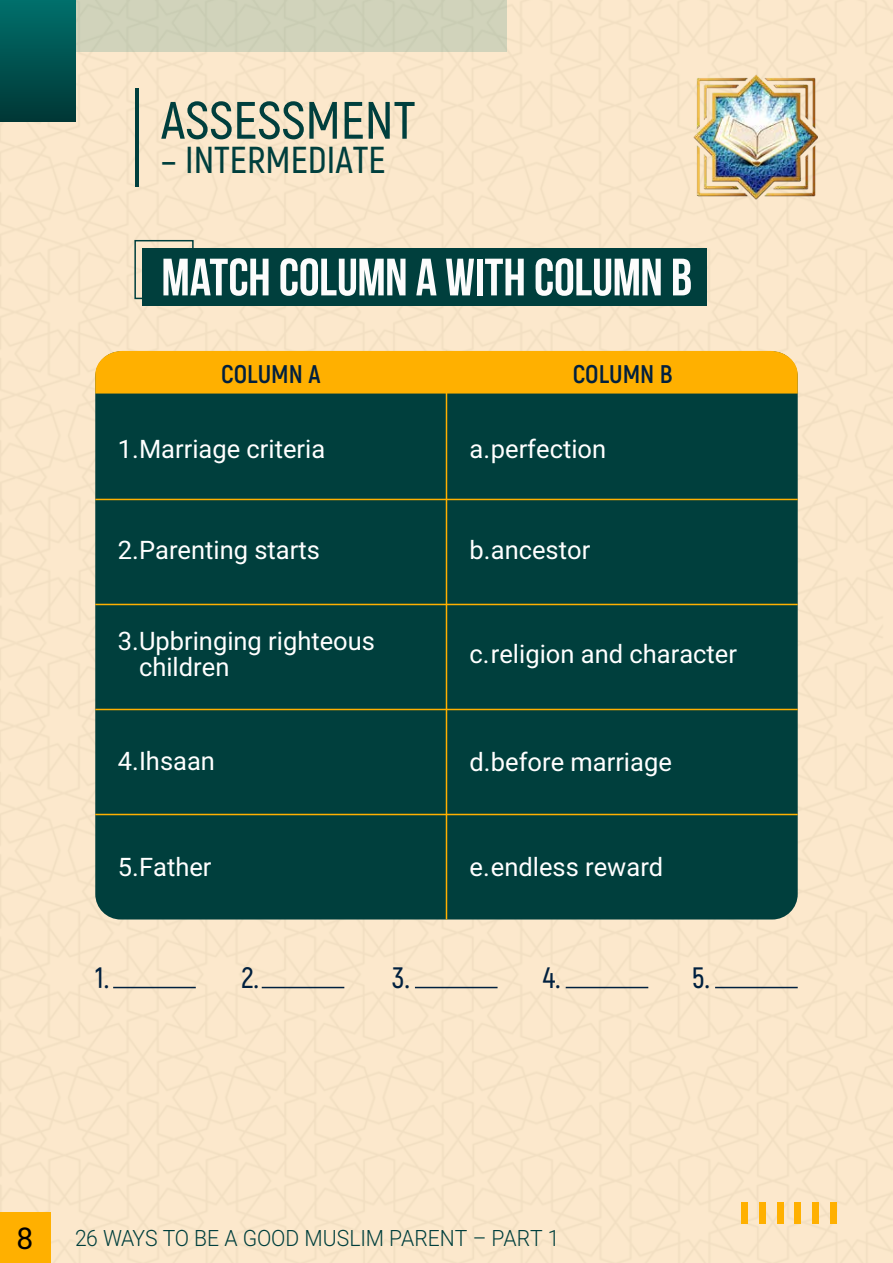
<style>
.page{position:relative;width:893px;height:1263px;background:#fff}
.page>*{position:absolute;margin:0;border:0;box-sizing:border-box;transform-origin:0 0}
.t1{font:700 52.5px "Bebas Neue";letter-spacing:-.005em;color:#fcfcfc}
.t2{font:600 52.5px "Akrobat";color:#003f3d}
.t3{font:600 37.5px "Akrobat";color:#003f3d}
.t4{font:30px "Roboto";color:#000}
.t5{font:600 29.55px "Akrobat";color:#00203f}
.t6{font:25.5px/25.5px "Roboto";color:#fff}
.t7{font:700 25.5px "Akrobat";color:#00203f}
.t8{font:300 22.5px "Roboto";letter-spacing:-.005em;color:#003f3d;scale:.94 1}
</style>
<div class="page">
<img style="left:0;top:0;width:893px;height:1263px">
<div style="left:0;top:0;width:506px;height:51px;background:#d1d3bb"></div>
<div style="left:0;top:0;width:75px;height:121px;background:linear-gradient(to bottom,#00706c,#003735)"></div>
<img style="left:694px;top:75px;width:124px;height:124px">
<div style="left:0;top:1213px;width:50px;height:50px;background:#ffb000"></div>
<div style="left:741px;top:1202px;width:6px;height:21px;background:#ffb000"></div>
<div style="left:759px;top:1202px;width:6px;height:21px;background:#ffb000"></div>
<div style="left:777px;top:1202px;width:6px;height:21px;background:#ffb000"></div>
<div style="left:795px;top:1202px;width:6px;height:21px;background:#ffb000"></div>
<div style="left:813px;top:1202px;width:6px;height:21px;background:#ffb000"></div>
<div style="left:831px;top:1202px;width:6px;height:21px;background:#ffb000"></div>
<hr style="left:113px;top:987px;width:83px;height:1px;background:#00203f">
<hr style="left:262px;top:987px;width:82px;height:1px;background:#00203f">
<hr style="left:415px;top:987px;width:83px;height:1px;background:#00203f">
<hr style="left:566px;top:987px;width:82px;height:1px;background:#00203f">
<hr style="left:715px;top:987px;width:83px;height:1px;background:#00203f">
<div style="left:95px;top:351px;width:703px;height:568px;background:#003f3d;border-radius:25px"></div>
<hr style="left:446px;top:351px;width:1px;height:568px;background:#ffb000">
<div style="left:95px;top:351px;width:703px;height:43px;background:#ffb000"></div>
<hr style="left:95px;top:499px;width:703px;height:1px;background:#ffb000">
<hr style="left:95px;top:604px;width:703px;height:1px;background:#ffb000">
<hr style="left:95px;top:709px;width:703px;height:1px;background:#ffb000">
<hr style="left:95px;top:814px;width:703px;height:1px;background:#ffb000">
<div style="left:134px;top:240px;width:60px;height:59px;border:2px solid #003f3d"></div>
<div style="left:143px;top:248px;width:564px;height:58px;background:#003f3d"></div>
<hr style="left:135px;top:88px;width:4px;height:98px;background:#003f3d">
<h1 class="t2" style="left:161px;top:88px;width:256px">ASSESSMENT</h1>
<h2 class="t3" style="left:161px;top:137px;width:226px">– INTERMEDIATE</h2>
<h1 class="t1" style="left:161px;top:248px;width:532px">MATCH COLUMN A WITH COLUMN B</h1>
<p class="t7" style="left:221px;top:358px;width:101px">COLUMN A</p>
<p class="t7" style="left:573px;top:358px;width:102px">COLUMN B</p>
<p class="t6" style="left:118px;top:435px;width:209px">1. Marriage criteria</p>
<p class="t6" style="left:470px;top:435px;width:138px">a. perfection</p>
<p class="t6" style="left:118px;top:536px;width:204px">2. Parenting starts</p>
<p class="t6" style="left:470px;top:536px;width:122px">b. ancestor</p>
<p class="t6" style="left:139px;top:628px;width:237px;text-indent:-21px">3. Upbringing righteous children</p>
<p class="t6" style="left:470px;top:640px;width:269px">c. religion and character</p>
<p class="t6" style="left:118px;top:748px;width:99px">4. Ihsaan</p>
<p class="t6" style="left:470px;top:748px;width:204px">d. before marriage</p>
<p class="t6" style="left:118px;top:853px;width:95px">5. Father</p>
<p class="t6" style="left:470px;top:853px;width:195px">e. endless reward</p>
<p class="t5" style="left:95px;top:959px;width:16px">1.</p>
<p class="t5" style="left:241px;top:959px;width:19px">2.</p>
<p class="t5" style="left:392px;top:959px;width:19px">3.</p>
<p class="t5" style="left:543px;top:959px;width:19px">4.</p>
<p class="t5" style="left:692px;top:959px;width:19px">5.</p>
<p class="t4" style="left:17px;top:1217px;width:18px">8</p>
<p class="t8" style="left:75px;top:1222px;width:517px">26 WAYS TO BE A GOOD MUSLIM PARENT – PART 1</p>
</div>
